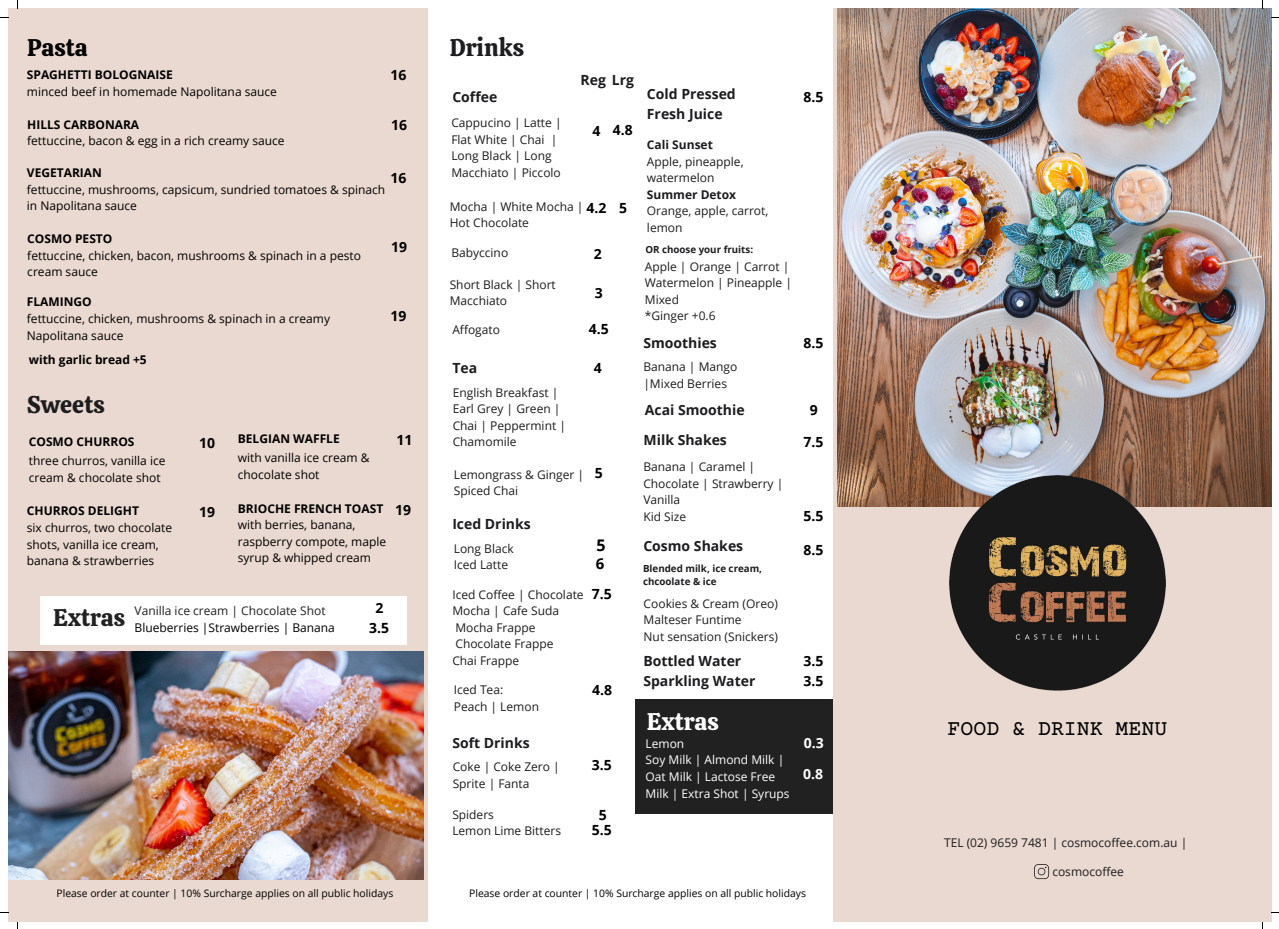
<style>
.page{position:relative;width:1279px;height:929px;background:#fff}
.page>*{position:absolute;margin:0;border:0;box-sizing:border-box;transform-origin:0 0}
.t1{font:24px "Calistoga";color:#1d1d1f}
.t2{font:24px "Calistoga";color:#fff}
.t3{font:24px "Calistoga";color:#212121}
.t4{font:24px "Calistoga";color:#000}
.t5{font:21.5px "Courier Prime";color:#000}
.t6{font:700 16px "Open Sans";color:#000}
.t7{font:700 15px "Open Sans";color:#000}
.t8{font:700 14px/19.5px "Open Sans";color:#1d1d1f}
.t9{font:700 14px "Open Sans";color:#000}
.t10{font:700 14px "Open Sans";color:#fff}
.t11{font:12px/16.5px "Open Sans";color:#1d1d1f}
.t12{font:12px/16.5px "Open Sans";color:#000}
.t13{font:700 12px "Open Sans";color:#000}
.t14{font:12px/16.5px "Open Sans";color:#fff}
.t15{font:12px "Open Sans";color:#212121}
.t16{font:700 12px "Open Sans";color:#1d1d1f}
.t17{font:10.3px "Open Sans";color:#000}
.t18{font:700 9.8px/13px "Open Sans";color:#1d1d1f}
</style>
<div class="page">
<div style="left:8px;top:8px;width:420px;height:914px;background:#ead9d0"></div>
<div style="left:635px;top:699px;width:202px;height:115px;background:#212121"></div>
<img style="left:8px;top:652px;width:416px;height:227px">
<div style="left:833px;top:8px;width:437px;height:914px;background:#ead9d0"></div>
<img style="left:837px;top:8px;width:433px;height:498px">
<img style="left:949px;top:475px;width:216px;height:216px">
<div style="left:41px;top:596px;width:366px;height:48px;background:#fff"></div>
<svg style="left:1034px;top:864px;width:15px;height:16px"></svg>
<p class="t4" style="left:27px;top:32px;width:62px">Pasta</p>
<p class="t13" style="left:27px;top:67px;width:147px">SPAGHETTI BOLOGNAISE</p>
<p class="t12" style="left:27px;top:83px;width:251px">minced beef in homemade Napolitana sauce</p>
<p class="t13" style="left:27px;top:116px;width:114px">HILLS CARBONARA</p>
<p class="t12" style="left:27px;top:132px;width:259px">fettuccine, bacon &amp; egg in a rich creamy sauce</p>
<p class="t13" style="left:27px;top:164px;width:77px">VEGETARIAN</p>
<p class="t12" style="left:27px;top:181px;width:360px">fettuccine, mushrooms, capsicum, sundried tomatoes &amp; spinach in Napolitana sauce</p>
<p class="t13" style="left:27px;top:230px;width:87px">COSMO PESTO</p>
<p class="t12" style="left:27px;top:247px;width:335px">fettuccine, chicken, bacon, mushrooms &amp; spinach in a pesto cream sauce</p>
<p class="t13" style="left:27px;top:294px;width:66px">FLAMINGO</p>
<p class="t12" style="left:27px;top:310px;width:305px">fettuccine, chicken, mushrooms &amp; spinach in a creamy<br>Napolitana sauce</p>
<p class="t13" style="left:29px;top:351px;width:119px">with garlic bread +5</p>
<p class="t1" style="left:27px;top:389px;width:79px">Sweets</p>
<p class="t9" style="left:390px;top:65px;width:17px">16</p>
<p class="t9" style="left:391px;top:115px;width:17px">16</p>
<p class="t9" style="left:390px;top:168px;width:17px">16</p>
<p class="t9" style="left:391px;top:237px;width:17px">19</p>
<p class="t9" style="left:390px;top:306px;width:17px">19</p>
<p class="t13" style="left:29px;top:433px;width:107px">COSMO CHURROS</p>
<p class="t13" style="left:238px;top:430px;width:103px">BELGIAN WAFFLE</p>
<p class="t9" style="left:199px;top:433px;width:17px">10</p>
<p class="t9" style="left:396px;top:430px;width:17px">11</p>
<p class="t12" style="left:29px;top:452px;width:138px">three churros, vanilla ice</p>
<p class="t12" style="left:29px;top:468px;width:133px">cream &amp; chocolate shot</p>
<p class="t12" style="left:238px;top:449px;width:133px">with vanilla ice cream &amp; chocolate shot</p>
<p class="t13" style="left:27px;top:502px;width:114px">CHURROS DELIGHT</p>
<p class="t13" style="left:238px;top:500px;width:147px">BRIOCHE FRENCH TOAST</p>
<p class="t9" style="left:199px;top:502px;width:17px">19</p>
<p class="t9" style="left:395px;top:500px;width:17px">19</p>
<p class="t12" style="left:27px;top:519px;width:147px">six churros, two chocolate shots, vanilla ice cream, banana &amp; strawberries</p>
<p class="t12" style="left:238px;top:516px;width:150px">with berries, banana, raspberry compote, maple syrup &amp; whipped cream</p>
<p class="t3" style="left:53px;top:601px;width:73px">Extras</p>
<p class="t15" style="left:135px;top:602px;width:192px">Vanilla ice cream | Chocolate Shot</p>
<p class="t12" style="left:135px;top:619px;width:202px">Blueberries |Strawberries | Banana</p>
<p class="t9" style="left:375px;top:598px;width:9px">2</p>
<p class="t1" style="left:449px;top:32px;width:76px">Drinks</p>
<p class="t8" style="left:452px;top:87px;width:46px">Coffee</p>
<p class="t11" style="left:451px;top:115px;width:112px">Cappucino | Latte |<br>Flat White | Chai |<br>Long Black | Long<br>Macchiato | Piccolo</p>
<p class="t8" style="left:580px;top:70px;width:55px">Reg Lrg</p>
<p class="t9" style="left:592px;top:121px;width:9px">4</p>
<p class="t11" style="left:449px;top:198px;width:135px">Mocha | White Mocha |<br>Hot Chocolate</p>
<p class="t11" style="left:451px;top:244px;width:58px">Babyccino</p>
<p class="t11" style="left:449px;top:276px;width:108px">Short Black | Short<br>Macchiato</p>
<p class="t11" style="left:452px;top:321px;width:49px">Affogato</p>
<p class="t9" style="left:586px;top:198px;width:21px">4.2</p>
<p class="t9" style="left:619px;top:198px;width:9px">5</p>
<p class="t9" style="left:593px;top:244px;width:9px">2</p>
<p class="t9" style="left:594px;top:283px;width:9px">3</p>
<p class="t9" style="left:588px;top:319px;width:21px">4.5</p>
<p class="t9" style="left:593px;top:358px;width:9px">4</p>
<p class="t8" style="left:452px;top:358px;width:26px">Tea</p>
<p class="t11" style="left:452px;top:384px;width:115px">English Breakfast |<br>Earl Grey | Green |<br>Chai | Peppermint |<br>Chamomile</p>
<p class="t11" style="left:454px;top:466px;width:132px">Lemongrass &amp; Ginger |<br>Spiced Chai</p>
<p class="t8" style="left:452px;top:514px;width:80px">Iced Drinks</p>
<p class="t11" style="left:454px;top:540px;width:61px">Long Black</p>
<p class="t11" style="left:454px;top:556px;width:56px">Iced Latte</p>
<p class="t11" style="left:452px;top:585px;width:133px">Iced Coffee | Chocolate<br>Mocha | Cafe Suda<br>Mocha Frappe<br>Chocolate Frappe</p>
<p class="t11" style="left:452px;top:651px;width:68px">Chai Frappe</p>
<p class="t11" style="left:454px;top:681px;width:51px">Iced Tea:</p>
<p class="t11" style="left:454px;top:698px;width:87px">Peach | Lemon</p>
<p class="t8" style="left:452px;top:733px;width:79px">Soft Drinks</p>
<p class="t11" style="left:452px;top:758px;width:109px">Coke | Coke Zero |<br>Sprite | Fanta</p>
<p class="t11" style="left:452px;top:806px;width:43px">Spiders</p>
<p class="t11" style="left:452px;top:822px;width:110px">Lemon Lime Bitters</p>
<p class="t9" style="left:594px;top:463px;width:9px">5</p>
<p class="t6" style="left:596px;top:534px;width:11px">5</p>
<p class="t7" style="left:595px;top:553px;width:10px">6</p>
<p class="t9" style="left:591px;top:584px;width:21px">7.5</p>
<p class="t9" style="left:592px;top:680px;width:21px">4.8</p>
<p class="t9" style="left:591px;top:755px;width:21px">3.5</p>
<p class="t9" style="left:598px;top:805px;width:9px">5</p>
<p class="t9" style="left:591px;top:820px;width:21px">5.5</p>
<p class="t8" style="left:647px;top:84px;width:90px">Cold Pressed<br>Fresh Juice</p>
<p class="t16" style="left:647px;top:136px;width:67px">Cali Sunset</p>
<p class="t11" style="left:647px;top:153px;width:98px">Apple, pineapple, watermelon</p>
<p class="t16" style="left:647px;top:186px;width:91px">Summer Detox</p>
<p class="t11" style="left:647px;top:202px;width:123px">Orange, apple, carrot, lemon</p>
<p class="t18" style="left:645px;top:242px;width:109px">OR choose your fruits:</p>
<p class="t11" style="left:644px;top:258px;width:149px">Apple | Orange | Carrot |<br>Watermelon | Pineapple |<br>Mixed</p>
<p class="t11" style="left:644px;top:307px;width:72px">*Ginger +0.6</p>
<p class="t8" style="left:643px;top:333px;width:75px">Smoothies</p>
<p class="t11" style="left:643px;top:358px;width:95px">Banana | Mango |Mixed Berries</p>
<p class="t8" style="left:644px;top:400px;width:101px">Acai Smoothie</p>
<p class="t8" style="left:643px;top:430px;width:85px">Milk Shakes</p>
<p class="t11" style="left:643px;top:458px;width:141px">Banana | Caramel |<br>Chocolate | Strawberry |<br>Vanilla</p>
<p class="t11" style="left:643px;top:508px;width:44px">Kid Size</p>
<p class="t8" style="left:643px;top:536px;width:101px">Cosmo Shakes</p>
<p class="t18" style="left:643px;top:561px;width:120px">Blended milk, ice cream, chcoolate &amp; ice</p>
<p class="t11" style="left:643px;top:595px;width:136px">Cookies &amp; Cream (Oreo)</p>
<p class="t11" style="left:643px;top:611px;width:100px">Malteser Funtime</p>
<p class="t11" style="left:643px;top:628px;width:136px">Nut sensation (Snickers)</p>
<p class="t8" style="left:643px;top:651px;width:99px">Bottled Water</p>
<p class="t8" style="left:643px;top:670px;width:113px">Sparkling Water</p>
<p class="t2" style="left:647px;top:706px;width:73px">Extras</p>
<p class="t14" style="left:645px;top:735px;width:40px">Lemon</p>
<p class="t14" style="left:645px;top:751px;width:145px">Soy Milk | Almond Milk |<br>Oat Milk | Lactose Free<br>Milk | Extra Shot | Syrups</p>
<p class="t9" style="left:803px;top:87px;width:21px">8.5</p>
<p class="t9" style="left:803px;top:333px;width:21px">8.5</p>
<p class="t9" style="left:810px;top:400px;width:9px">9</p>
<p class="t9" style="left:803px;top:432px;width:21px">7.5</p>
<p class="t9" style="left:803px;top:506px;width:21px">5.5</p>
<p class="t9" style="left:803px;top:540px;width:21px">8.5</p>
<p class="t9" style="left:803px;top:651px;width:21px">3.5</p>
<p class="t9" style="left:803px;top:671px;width:21px">3.5</p>
<p class="t10" style="left:804px;top:733px;width:21px">0.3</p>
<p class="t10" style="left:803px;top:764px;width:21px">0.8</p>
<p class="t17" style="left:57px;top:885px;width:338px">Please order at counter | 10% Surcharge applies on all public holidays</p>
<p class="t17" style="left:469px;top:885px;width:338px">Please order at counter | 10% Surcharge applies on all public holidays</p>
<p class="t5" style="left:947px;top:718px;width:221px">FOOD &amp; DRINK MENU</p>
<p class="t11" style="left:944px;top:834px;width:245px">TEL (02) 9659 7481 | cosmocoffee.com.au |</p>
<p class="t11" style="left:1052px;top:862px;width:73px">cosmocoffee</p>
</div>
